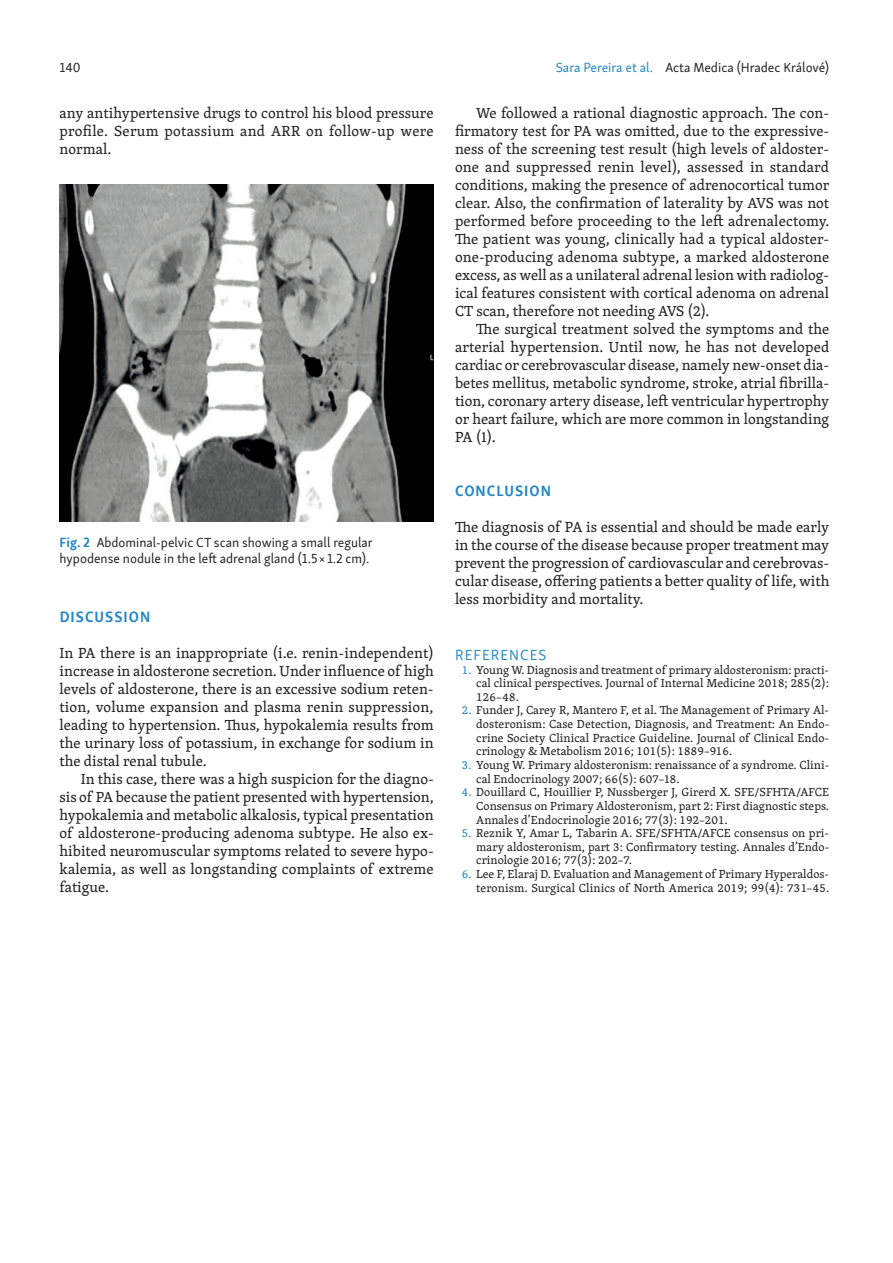
<style>
.page{position:relative;width:893px;height:1263px;background:#fff}
.page>*{position:absolute;margin:0;border:0;box-sizing:border-box;transform-origin:0 0}
.t1{font:15px/18px "Skolar PE";color:#231f20;text-align:justify}
.t2{font:700 15px "Skolar Sans PE";letter-spacing:.07em;color:#2486c7}
.t3{font:15px "Skolar Sans PE";letter-spacing:.07em;color:#2486c7}
.t4{font:13.5px/15.6px "Skolar Sans PE";color:#231f20}
.t5{font:12px/13.6px "Skolar PE";color:#231f20;text-align:justify}
.s1{color:#2486c7}
.s2{font-weight:700;color:#2486c7}
</style>
<div class="page">
<img style="left:60px;top:185px;width:374px;height:336px">
<p class="t4" style="left:60px;top:58px;width:23px">140</p>
<p class="t4" style="left:556px;top:58px;width:275px"><span class="s1">Sara Pereira et al.</span> Acta Medica (Hradec Králové)</p>
<p class="t1" style="left:60px;top:103px;width:376px">any antihypertensive drugs to control his blood pressure profile. Serum potassium and ARR on follow-up were normal.</p>
<p class="t1" style="left:455px;top:103px;width:376px;text-indent:21px">We followed a rational diagnostic approach. The con&shy;firmatory test for PA was omitted, due to the expressive&shy;ness of the screening test result (high levels of aldoster&shy;one and suppressed renin level), assessed in standard conditions, making the presence of adrenocortical tumor clear. Also, the confirmation of laterality by AVS was not performed before proceeding to the left adrenalectomy.<br>The patient was young, clinically had a typical aldoster&shy;one-producing adenoma subtype, a marked aldosterone excess, as well as a unilateral adrenal lesion with radiolog&shy;ical features consistent with cortical adenoma on adrenal CT scan, therefore not needing AVS (2).</p>
<p class="t1" style="left:455px;top:319px;width:376px;text-indent:21px">The surgical treatment solved the symptoms and the arterial hypertension. Until now, he has not developed cardiac or cerebrovascular disease, namely new-onset dia&shy;betes mellitus, metabolic syndrome, stroke, atrial fibrilla&shy;tion, coronary artery disease, left ventricular hypertrophy or heart failure, which are more common in longstanding PA (1).</p>
<p class="t4" style="left:60px;top:534px;width:315px"><span class="s2">Fig. 2</span> Abdominal-pelvic CT scan showing a small regular hypodense nodule in the left adrenal gland (1.5 × 1.2 cm).</p>
<p class="t2" style="left:60px;top:604px;width:92px">DISCUSSION</p>
<p class="t1" style="left:60px;top:643px;width:376px">In PA there is an inappropriate (i.e. renin-independent) increase in aldosterone secretion. Under influence of high levels of aldosterone, there is an excessive sodium reten&shy;tion, volume expansion and plasma renin suppression, leading to hypertension. Thus, hypokalemia results from the urinary loss of potassium, in exchange for sodium in the distal renal tubule.</p>
<p class="t1" style="left:60px;top:769px;width:376px;text-indent:21px">In this case, there was a high suspicion for the diagno&shy;sis of PA because the patient presented with hypertension, hypokalemia and metabolic alkalosis, typical presentation of aldosterone-producing adenoma subtype. He also ex&shy;hibited neuromuscular symptoms related to severe hypo&shy;kalemia, as well as longstanding complaints of extreme fatigue.</p>
<p class="t2" style="left:455px;top:478px;width:97px">CONCLUSION</p>
<p class="t1" style="left:455px;top:517px;width:376px">The diagnosis of PA is essential and should be made early in the course of the disease because proper treatment may prevent the progression of cardiovascular and cerebrovas&shy;cular disease, offering patients a better quality of life, with less morbidity and mortality.</p>
<p class="t3" style="left:455px;top:643px;width:93px">REFERENCES</p>
<p class="t5" style="left:476px;top:662px;width:354px;text-indent:-14px"><span class="s1">1.</span> Young W. Diagnosis and treatment of primary aldosteronism: practi&shy;cal clinical perspectives. Journal of Internal Medicine 2018; 285(2):<br>126–48.</p>
<p class="t5" style="left:476px;top:703px;width:355px;text-indent:-14px"><span class="s1">2.</span> Funder J, Carey R, Mantero F, et al. The Management of Primary Al&shy;dosteronism: Case Detection, Diagnosis, and Treatment: An Endo&shy;crine Society Clinical Practice Guideline. Journal of Clinical Endo&shy;crinology &amp; Metabolism 2016; 101(5): 1889–916.</p>
<p class="t5" style="left:476px;top:758px;width:354px;text-indent:-14px"><span class="s1">3.</span> Young W. Primary aldosteronism: renaissance of a syndrome. Clini&shy;cal Endocrinology 2007; 66(5): 607–18.</p>
<p class="t5" style="left:476px;top:785px;width:354px;text-indent:-14px"><span class="s1">4.</span> Douillard C, Houillier P, Nussberger J, Girerd X. SFE/SFHTA/AFCE Consensus on Primary Aldosteronism, part 2: First diagnostic steps.<br>Annales d’Endocrinologie 2016; 77(3): 192–201.</p>
<p class="t5" style="left:476px;top:826px;width:354px;text-indent:-14px"><span class="s1">5.</span> Reznik Y, Amar L, Tabarin A. SFE/SFHTA/AFCE consensus on pri&shy;mary aldosteronism, part 3: Confirmatory testing. Annales d’Endo&shy;crinologie 2016; 77(3): 202–7.</p>
<p class="t5" style="left:462px;top:867px;width:369px;text-align:right"><span class="s1">6.</span> Lee F, Elaraj D. Evaluation and Management of Primary Hyperaldos&shy;teronism. Surgical Clinics of North America 2019; 99(4): 731–45.</p>
</div>
